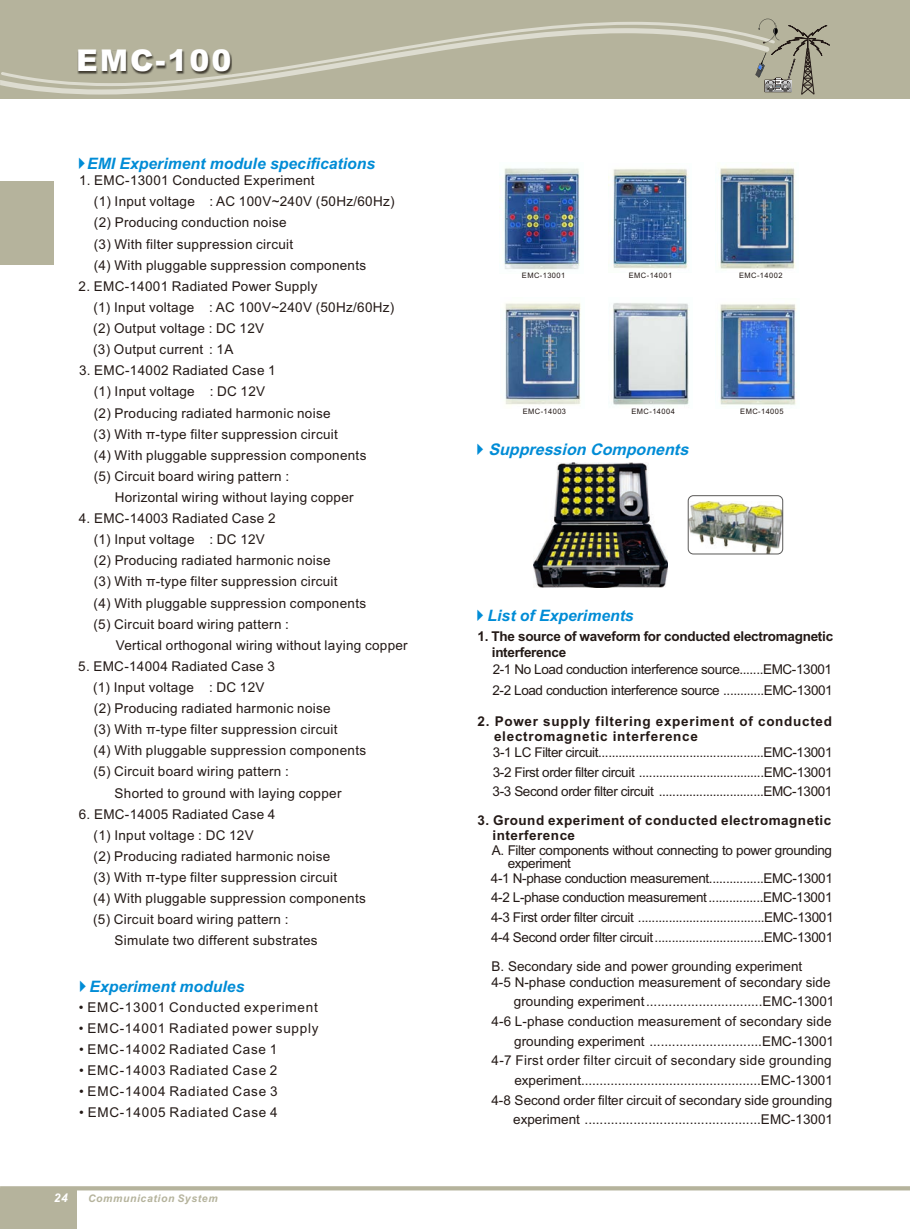
<style>
.page{position:relative;width:910px;height:1229px;background:#fff}
.page>*{position:absolute;margin:0;border:0;box-sizing:border-box;transform-origin:0 0}
.t1{font:900 30px "Arial";letter-spacing:.065em;color:#fff}
.t2{font:italic 700 16.05px "Arial";color:#008cd6}
.t3{font:italic 700 15.75px "Arial";color:#008cd6}
.t4{font:13.5px/21.1px "Arial";letter-spacing:.02em;color:#231916}
.t5{font:13.5px/19.6px "Arial";color:#231916;text-align:right}
.t6{font:13.5px/21.1px "Arial";letter-spacing:-.03em;color:#231916}
.t7{font:13.5px "Arial";letter-spacing:.055em;color:#231916}
.t8{font:700 13.5px/15.1px "Arial";letter-spacing:.055em;color:#231916}
.t9{font:700 13.5px/15.1px "Arial";letter-spacing:-.02em;color:#231916}
.t10{font:700 13.5px/15.1px "Arial";letter-spacing:.035em;color:#231916}
.t11{font:italic 700 12px "Arial";color:#fff}
.t12{font:italic 700 10.5px "Arial";letter-spacing:.055em;color:#b5b39c}
.t13{font:7.5px "Arial";letter-spacing:.055em;color:#231916}
</style>
<div class="page">
<div style="left:0;top:0;width:910px;height:98px;background:#b5b39c"></div>
<div style="left:0;top:181px;width:53px;height:84px;background:#b5b39c"></div>
<svg style="left:534px;top:22px;width:183px;height:6px"></svg>
<svg style="left:758px;top:19px;width:72px;height:76px"></svg>
<svg style="left:0;top:28px;width:770px;height:67px"></svg>
<svg style="left:0;top:1186px;width:910px;height:4px;background:#b9b7a1"></svg>
<div style="left:0;top:1188px;width:76px;height:41px;background:#b5b39c"></div>
<img style="left:504px;top:168px;width:76px;height:102px">
<img style="left:608px;top:169px;width:81px;height:100px">
<img style="left:719px;top:167px;width:77px;height:102px">
<img style="left:505px;top:303px;width:76px;height:102px">
<img style="left:613px;top:303px;width:76px;height:102px">
<img style="left:720px;top:304px;width:76px;height:101px">
<img style="left:533px;top:463px;width:135px;height:124px">
<img style="left:688px;top:502px;width:95px;height:52px">
<div style="left:688px;top:495px;width:95px;height:59px;border:1px solid #595857;border-radius:5px"></div>
<h1 class="t1" style="left:76px;top:50px;width:157px">EMC-100</h1>
<p class="t3" style="left:87px;top:158px;width:289px">EMI Experiment module specifications</p>
<p class="t4" style="left:94px;top:171px;width:302px;text-indent:-15px">1. EMC-13001 Conducted Experiment<br>(1) Input voltage : AC 100V~240V (50Hz/60Hz) (2) Producing conduction noise<br>(3) With filter suppression circuit<br>(4) With pluggable suppression components</p>
<p class="t4" style="left:93px;top:277px;width:303px;text-indent:-15px">2. EMC-14001 Radiated Power Supply<br>(1) Input voltage : AC 100V~240V (50Hz/60Hz) (2) Output voltage : DC 12V<br>(3) Output current : 1A</p>
<p class="t4" style="left:94px;top:361px;width:274px;text-indent:-15px">3. EMC-14002 Radiated Case 1<br>(1) Input voltage : DC 12V<br>(2) Producing radiated harmonic noise<br>(3) With π-type filter suppression circuit<br>(4) With pluggable suppression components (5) Circuit board wiring pattern :</p>
<p class="t4" style="left:115px;top:488px;width:240px">Horizontal wiring without laying copper</p>
<p class="t4" style="left:93px;top:509px;width:274px;text-indent:-15px">4. EMC-14003 Radiated Case 2<br>(1) Input voltage : DC 12V<br>(2) Producing radiated harmonic noise<br>(3) With π-type filter suppression circuit<br>(4) With pluggable suppression components (5) Circuit board wiring pattern :</p>
<p class="t4" style="left:116px;top:636px;width:293px">Vertical orthogonal wiring without laying copper</p>
<p class="t4" style="left:78px;top:657px;width:198px">5. EMC-14004 Radiated Case 3</p>
<p class="t4" style="left:93px;top:678px;width:173px">(1) Input voltage : DC 12V</p>
<p class="t4" style="left:94px;top:699px;width:238px">(2) Producing radiated harmonic noise</p>
<p class="t4" style="left:94px;top:720px;width:245px">(3) With π-type filter suppression circuit</p>
<p class="t4" style="left:94px;top:741px;width:274px">(4) With pluggable suppression components</p>
<p class="t4" style="left:93px;top:762px;width:197px">(5) Circuit board wiring pattern :</p>
<p class="t4" style="left:115px;top:783px;width:228px">Shorted to ground with laying copper</p>
<p class="t4" style="left:79px;top:805px;width:198px">6. EMC-14005 Radiated Case 4</p>
<p class="t4" style="left:94px;top:826px;width:162px">(1) Input voltage : DC 12V</p>
<p class="t4" style="left:94px;top:847px;width:238px">(2) Producing radiated harmonic noise</p>
<p class="t4" style="left:93px;top:868px;width:245px">(3) With π-type filter suppression circuit</p>
<p class="t4" style="left:93px;top:889px;width:274px">(4) With pluggable suppression components</p>
<p class="t4" style="left:93px;top:910px;width:197px">(5) Circuit board wiring pattern :</p>
<p class="t4" style="left:115px;top:931px;width:205px">Simulate two different substrates</p>
<p class="t3" style="left:89px;top:980px;width:156px">Experiment modules</p>
<p class="t7" style="left:79px;top:1002px;width:240px">• EM -13001 Conducted experiment</p>
<p class="t7" style="left:79px;top:1023px;width:241px">• EM -14001 Radiated power supply</p>
<p class="t7" style="left:79px;top:1044px;width:200px">• EMC-14002 Radiated Case 1</p>
<p class="t7" style="left:79px;top:1065px;width:200px">• EMC-14003 Radiated Case 2</p>
<p class="t7" style="left:79px;top:1086px;width:200px">• EMC-14004 Radiated Case 3</p>
<p class="t7" style="left:79px;top:1107px;width:200px">• EMC-14005 Radiated Case 4</p>
<p class="t4" style="left:110px;top:998px;width:11px">C<br>C</p>
<p class="t11" style="left:54px;top:1193px;width:16px">24</p>
<p class="t12" style="left:88px;top:1195px;width:131px">Communication System</p>
<p class="t13" style="left:522px;top:272px;width:45px">EMC-13001</p>
<p class="t13" style="left:629px;top:272px;width:45px">EM -14001</p>
<p class="t13" style="left:641px;top:272px;width:7px">C</p>
<p class="t13" style="left:739px;top:272px;width:45px">EM -14002</p>
<p class="t13" style="left:751px;top:272px;width:7px">C</p>
<p class="t13" style="left:535px;top:408px;width:7px">C</p>
<p class="t13" style="left:631px;top:408px;width:45px">EM -14004</p>
<p class="t13" style="left:644px;top:408px;width:7px">C</p>
<p class="t13" style="left:740px;top:408px;width:45px">EM -14005</p>
<p class="t13" style="left:752px;top:408px;width:7px">C</p>
<p class="t13" style="left:523px;top:408px;width:45px">EM -14003</p>
<p class="t2" style="left:488px;top:443px;width:205px">Suppression Components</p>
<p class="t3" style="left:488px;top:610px;width:148px">List of Experiments</p>
<p class="t9" style="left:492px;top:630px;width:343px;text-indent:-14px">1. The source of waveform for conducted electromagnetic interference</p>
<p class="t6" style="left:492px;top:660px;width:342px">2-1 No Load conduction interference source.......EMC-13001<br>2-2 Load conduction interference source ............EMC-13001</p>
<p class="t8" style="left:494px;top:714px;width:339px;text-indent:-16px">2. Power supply filtering experiment of conducted electromagnetic interference</p>
<p class="t4" style="left:493px;top:743px;width:342px;line-height:19.6px;text-align:justify">3-1 LC Filter circuit.................................................EMC-13001<br>3-2 First order filter circuit .....................................EMC-13001<br>3-3 Second order filter circuit ...............................EMC-13001</p>
<p class="t10" style="left:493px;top:814px;width:340px;text-indent:-15px">3. Ground experiment of conducted electromagnetic interference</p>
<p class="t6" style="left:508px;top:844px;width:326px;line-height:13.6px;text-indent:-16px">A. Filter components without connecting to power grounding experiment</p>
<p class="t4" style="left:491px;top:869px;width:344px;line-height:19.6px;text-align:justify">4-1 N-phase conduction measurement................EMC-13001<br>4-2 L-phase conduction measurement................EMC-13001<br>4-3 First order filter circuit .....................................EMC-13001<br>4-4 Second order filter circuit................................EMC-13001</p>
<p class="t5" style="left:492px;top:957px;width:312px">B. Secondary side and power grounding experiment</p>
<p class="t5" style="left:491px;top:973px;width:345px">4-5 N-phase conduction measurement of secondary side grounding experiment...............................EMC-13001<br>4-6 L-phase conduction measurement of secondary side grounding experiment ..............................EMC-13001<br>4-7 First order filter circuit of secondary side grounding experiment.................................................EMC-13001<br>4-8 Second order filter circuit of secondary side grounding experiment ...............................................EMC-13001</p>
</div>
